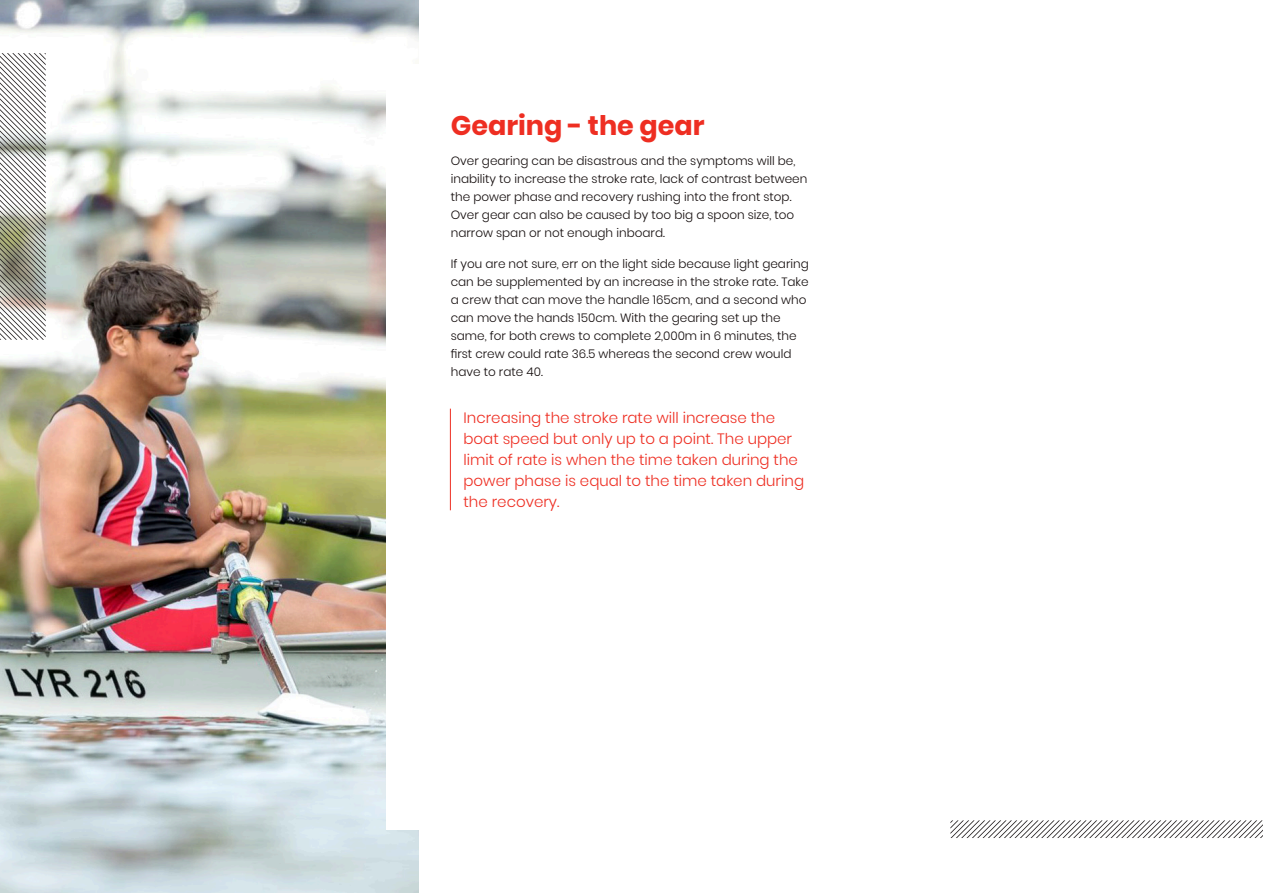
<style>
.page{position:relative;width:1263px;height:893px;background:#fff}
.page>*{position:absolute;margin:0;border:0;box-sizing:border-box;transform-origin:0 0}
.t1{font:700 27px "Poppins";color:#ee2e22}
.t2{font:300 15px/21px "Poppins";color:#ee2e22}
.t3{font:300 12px/18px "Poppins";color:#130c0c}
</style>
<div class="page">
<img style="left:0;top:0;width:419px;height:893px">
<div style="left:387px;top:64px;width:63px;height:765px;background:#fff"></div>
<svg style="left:0;top:53px;width:46px;height:287px"></svg>
<hr style="left:450px;top:409px;width:1px;height:101px;background:#ee2e22">
<svg style="left:950px;top:820px;width:313px;height:18px"></svg>
<h1 class="t1" style="left:451px;top:110px;width:255px">Gearing - the gear</h1>
<p class="t3" style="left:451px;top:152px;width:358px">Over gearing can be disastrous and the symptoms will be, inability to increase the stroke rate, lack of contrast between the power phase and recovery rushing into the front stop.<br>Over gear can also be caused by too big a spoon size, too narrow span or not enough inboard.</p>
<p class="t3" style="left:451px;top:255px;width:360px">If you are not sure, err on the light side because light gearing can be supplemented by an increase in the stroke rate. Take a crew that can move the handle 165cm, and a second who can move the hands 150cm. With the gearing set up the same, for both crews to complete 2,000m in 6 minutes, the first crew could rate 36.5 whereas the second crew would have to rate 40.</p>
<p class="t2" style="left:463px;top:407px;width:342px">Increasing the stroke rate will increase the boat speed but only up to a point. The upper limit of rate is when the time taken during the power phase is equal to the time taken during the recovery.</p>
</div>
